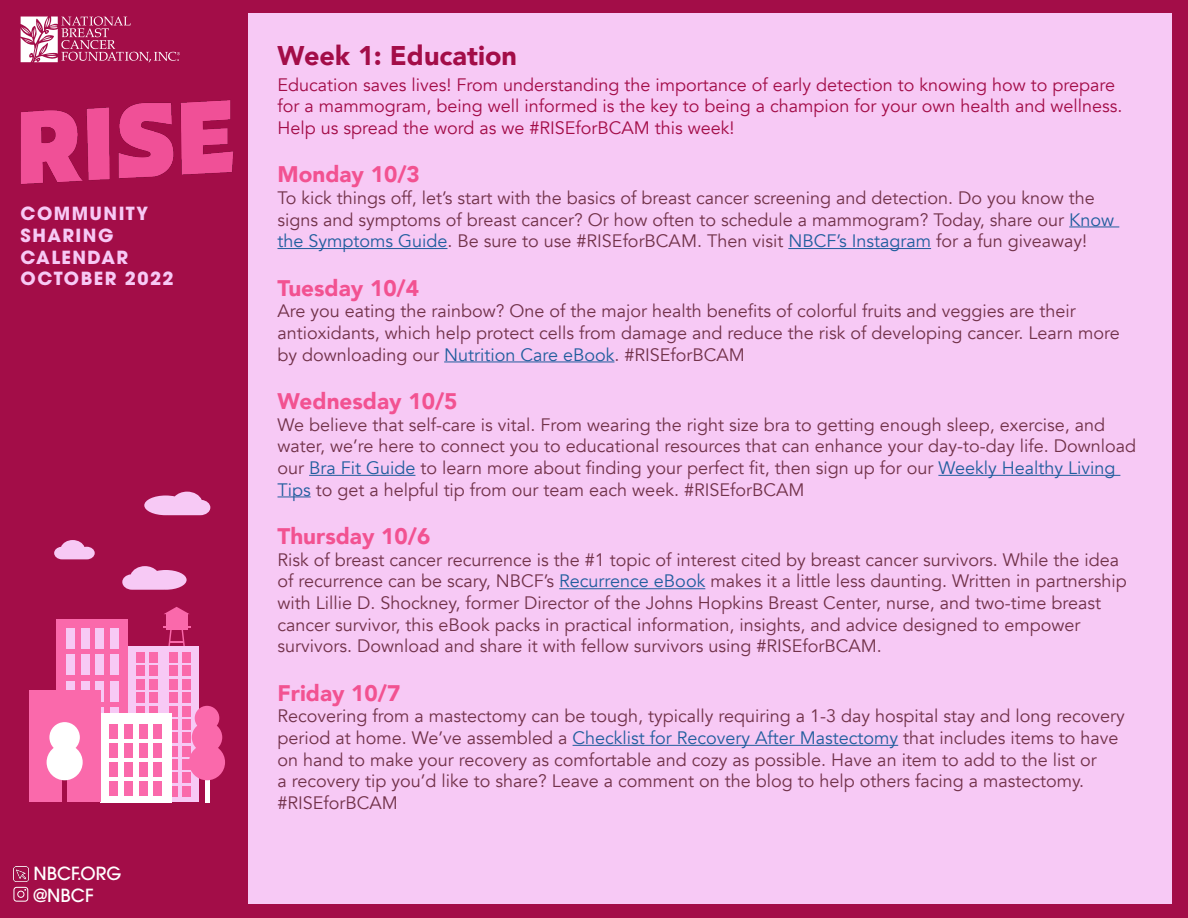
<style>
.page{position:relative;width:1188px;height:918px;background:#a30d48}
.page>*{position:absolute;margin:0;border:0;box-sizing:border-box;transform-origin:0 0}
.t1{font:900 27px "Avenir";color:#a30d48}
.t2{font:900 22.5px "Avenir";color:#f25291}
.t3{font:18px/21.6px "Avenir";color:#72324a}
.t4{font:18px/21.6px "Avenir";color:#a30d48}
.t5{font:700 18px/21.6px "ITC Avant Garde Pro";letter-spacing:.08em;color:#f7c9f5}
.t6{font:500 18px/21.6px "ITC Avant Garde Pro";color:#fff}
.s1{color:#215e9e}
</style>
<div class="page">
<div style="left:248px;top:13px;width:924px;height:891px;background:#f7c9f5"></div>
<hr style="left:1069px;top:226px;width:50px;height:1px;background:#215e9e">
<hr style="left:278px;top:248px;width:170px;height:1px;background:#215e9e">
<hr style="left:788px;top:248px;width:143px;height:1px;background:#215e9e">
<hr style="left:444px;top:361px;width:170px;height:1px;background:#215e9e">
<hr style="left:309px;top:475px;width:106px;height:1px;background:#215e9e">
<hr style="left:938px;top:475px;width:182px;height:1px;background:#215e9e">
<hr style="left:278px;top:496px;width:33px;height:1px;background:#215e9e">
<hr style="left:559px;top:588px;width:146px;height:1px;background:#215e9e">
<hr style="left:573px;top:745px;width:325px;height:1px;background:#215e9e">
<img style="left:21px;top:100px;width:212px;height:85px">
<svg style="left:21px;top:17px;width:159px;height:45px"></svg>
<svg style="left:144px;top:492px;width:66px;height:23px"></svg>
<svg style="left:122px;top:566px;width:65px;height:24px"></svg>
<svg style="left:54px;top:540px;width:41px;height:19px"></svg>
<div style="left:166px;top:613px;width:21px;height:17px;background:#fa69ab"></div>
<svg style="left:164px;top:607px;width:25px;height:7px"></svg>
<svg style="left:163px;top:626px;width:28px;height:21px"></svg>
<div style="left:128px;top:647px;width:71px;height:155px;background:#f7c9f5"></div>
<div style="left:136px;top:692px;width:8px;height:11px;background:#fa69ab"></div>
<div style="left:136px;top:706px;width:8px;height:10px;background:#fa69ab"></div>
<div style="left:136px;top:652px;width:8px;height:11px;background:#fa69ab"></div>
<div style="left:136px;top:666px;width:8px;height:10px;background:#fa69ab"></div>
<div style="left:136px;top:679px;width:8px;height:10px;background:#fa69ab"></div>
<div style="left:149px;top:692px;width:8px;height:11px;background:#fa69ab"></div>
<div style="left:149px;top:706px;width:8px;height:10px;background:#fa69ab"></div>
<div style="left:149px;top:652px;width:8px;height:11px;background:#fa69ab"></div>
<div style="left:149px;top:666px;width:8px;height:10px;background:#fa69ab"></div>
<div style="left:149px;top:679px;width:8px;height:10px;background:#fa69ab"></div>
<div style="left:170px;top:692px;width:8px;height:11px;background:#fa69ab"></div>
<div style="left:170px;top:706px;width:8px;height:10px;background:#fa69ab"></div>
<div style="left:170px;top:719px;width:8px;height:11px;background:#fa69ab"></div>
<div style="left:170px;top:733px;width:8px;height:10px;background:#fa69ab"></div>
<div style="left:170px;top:652px;width:8px;height:11px;background:#fa69ab"></div>
<div style="left:170px;top:666px;width:8px;height:10px;background:#fa69ab"></div>
<div style="left:170px;top:679px;width:8px;height:10px;background:#fa69ab"></div>
<div style="left:170px;top:746px;width:8px;height:10px;background:#fa69ab"></div>
<div style="left:170px;top:759px;width:8px;height:11px;background:#fa69ab"></div>
<div style="left:170px;top:773px;width:8px;height:10px;background:#fa69ab"></div>
<div style="left:170px;top:786px;width:8px;height:11px;background:#fa69ab"></div>
<div style="left:182px;top:692px;width:9px;height:11px;background:#fa69ab"></div>
<div style="left:182px;top:706px;width:9px;height:10px;background:#fa69ab"></div>
<div style="left:182px;top:719px;width:9px;height:11px;background:#fa69ab"></div>
<div style="left:182px;top:733px;width:9px;height:10px;background:#fa69ab"></div>
<div style="left:182px;top:652px;width:9px;height:11px;background:#fa69ab"></div>
<div style="left:182px;top:666px;width:9px;height:10px;background:#fa69ab"></div>
<div style="left:182px;top:679px;width:9px;height:10px;background:#fa69ab"></div>
<div style="left:182px;top:746px;width:9px;height:10px;background:#fa69ab"></div>
<div style="left:182px;top:759px;width:9px;height:11px;background:#fa69ab"></div>
<div style="left:182px;top:773px;width:9px;height:10px;background:#fa69ab"></div>
<div style="left:182px;top:786px;width:9px;height:11px;background:#fa69ab"></div>
<div style="left:57px;top:619px;width:71px;height:167px;background:#fa69ab"></div>
<hr style="left:205px;top:746px;width:4px;height:56px;background:#fff">
<div style="left:189px;top:744px;width:36px;height:36px;background:#fa69ab;border-radius:50%"></div>
<div style="left:192px;top:722px;width:30px;height:31px;background:#fa69ab;border-radius:50%"></div>
<div style="left:195px;top:706px;width:24px;height:24px;background:#fa69ab;border-radius:50%"></div>
<div style="left:66px;top:629px;width:9px;height:20px;background:#f7c9f5"></div>
<div style="left:66px;top:655px;width:9px;height:20px;background:#f7c9f5"></div>
<div style="left:66px;top:681px;width:9px;height:20px;background:#f7c9f5"></div>
<div style="left:81px;top:629px;width:8px;height:20px;background:#f7c9f5"></div>
<div style="left:81px;top:655px;width:8px;height:20px;background:#f7c9f5"></div>
<div style="left:81px;top:681px;width:8px;height:20px;background:#f7c9f5"></div>
<div style="left:96px;top:629px;width:8px;height:20px;background:#f7c9f5"></div>
<div style="left:96px;top:655px;width:8px;height:20px;background:#f7c9f5"></div>
<div style="left:96px;top:681px;width:8px;height:20px;background:#f7c9f5"></div>
<svg style="left:101px;top:707px;width:3px;height:6px"></svg>
<div style="left:110px;top:629px;width:9px;height:20px;background:#f7c9f5"></div>
<div style="left:110px;top:655px;width:9px;height:20px;background:#f7c9f5"></div>
<div style="left:110px;top:681px;width:9px;height:20px;background:#f7c9f5"></div>
<div style="left:110px;top:707px;width:9px;height:20px;background:#f7c9f5"></div>
<div style="left:100px;top:713px;width:72px;height:89px;background:#fff"></div>
<div style="left:110px;top:724px;width:8px;height:15px;background:#fa69ab"></div>
<div style="left:110px;top:743px;width:8px;height:15px;background:#fa69ab"></div>
<div style="left:110px;top:762px;width:8px;height:15px;background:#fa69ab"></div>
<div style="left:110px;top:781px;width:8px;height:15px;background:#fa69ab"></div>
<div style="left:124px;top:724px;width:9px;height:15px;background:#fa69ab"></div>
<div style="left:124px;top:743px;width:9px;height:15px;background:#fa69ab"></div>
<div style="left:124px;top:762px;width:9px;height:15px;background:#fa69ab"></div>
<div style="left:124px;top:781px;width:9px;height:15px;background:#fa69ab"></div>
<div style="left:139px;top:724px;width:8px;height:15px;background:#fa69ab"></div>
<div style="left:139px;top:743px;width:8px;height:15px;background:#fa69ab"></div>
<div style="left:139px;top:762px;width:8px;height:15px;background:#fa69ab"></div>
<div style="left:139px;top:781px;width:8px;height:15px;background:#fa69ab"></div>
<div style="left:154px;top:724px;width:8px;height:15px;background:#fa69ab"></div>
<div style="left:154px;top:743px;width:8px;height:15px;background:#fa69ab"></div>
<div style="left:154px;top:762px;width:8px;height:15px;background:#fa69ab"></div>
<div style="left:154px;top:781px;width:8px;height:15px;background:#fa69ab"></div>
<div style="left:29px;top:690px;width:71px;height:112px;background:#fa69ab"></div>
<hr style="left:63px;top:746px;width:4px;height:56px;background:#a30d47">
<div style="left:47px;top:744px;width:36px;height:36px;background:#fff;border-radius:50%"></div>
<div style="left:49px;top:722px;width:31px;height:31px;background:#fff;border-radius:50%"></div>
<img style="left:14px;top:867px;width:14px;height:15px">
<div style="left:14px;top:887px;width:14px;height:15px;border:1px solid #fff;border-radius:3px"></div>
<div style="left:17px;top:891px;width:7px;height:7px;border:1px solid #fff;border-radius:50%"></div>
<p class="t5" style="left:21px;top:203px;width:155px">COMMUNITY<br>SHARING<br>CALENDAR<br>OCTOBER 2022</p>
<p class="t6" style="left:33px;top:863px;width:89px">NBCF.ORG @NBCF</p>
<h1 class="t1" style="left:278px;top:32px;width:241px">Week 1: Education</h1>
<p class="t4" style="left:278px;top:74px;width:847px">Education saves lives! From understanding the importance of early detection to knowing how to prepare for a mammogram, being well informed is the key to being a champion for your own health and wellness.<br>Help us spread the word as we #RISEforBCAM this week!</p>
<p class="t2" style="left:278px;top:155px;width:144px">Monday 10/3</p>
<p class="t3" style="left:278px;top:187px;width:838px">To kick things off, let’s start with the basics of breast cancer screening and detection. Do you know the signs and symptoms of breast cancer? Or how often to schedule a mammogram? Today, share our <span class="s1">Know the Symptoms Guide</span>. Be sure to use #RISEforBCAM. Then visit <span class="s1">NBCF’s Instagram</span> for a fun giveaway!</p>
<p class="t2" style="left:278px;top:269px;width:143px">Tuesday 10/4</p>
<p class="t3" style="left:278px;top:301px;width:844px">Are you eating the rainbow? One of the major health benefits of colorful fruits and veggies are their antioxidants, which help protect cells from damage and reduce the risk of developing cancer. Learn more by downloading our <span class="s1">Nutrition Care eBook</span>. #RISEforBCAM</p>
<p class="t2" style="left:278px;top:382px;width:181px">Wednesday 10/5</p>
<p class="t3" style="left:278px;top:414px;width:860px">We believe that self-care is vital. From wearing the right size bra to getting enough sleep, exercise, and water, we’re here to connect you to educational resources that can enhance your day-to-day life. Download our <span class="s1">Bra Fit Guide</span> to learn more about finding your perfect fit, then sign up for our <span class="s1">Weekly Healthy Living Tips</span> to get a helpful tip from our team each week. #RISEforBCAM</p>
<p class="t2" style="left:278px;top:517px;width:154px">Thursday 10/6</p>
<p class="t3" style="left:278px;top:549px;width:851px">Risk of breast cancer recurrence is the #1 topic of interest cited by breast cancer survivors. While the idea of recurrence can be scary, NBCF’s <span class="s1">Recurrence eBook</span> makes it a little less daunting. Written in partnership with Lillie D. Shockney, former Director of the Johns Hopkins Breast Center, nurse, and two-time breast cancer survivor, this eBook packs in practical information, insights, and advice designed to empower survivors. Download and share it with fellow survivors using #RISEforBCAM.</p>
<p class="t2" style="left:278px;top:674px;width:124px">Friday 10/7</p>
<p class="t3" style="left:278px;top:706px;width:849px">Recovering from a mastectomy can be tough, typically requiring a 1-3 day hospital stay and long recovery period at home. We’ve assembled a <span class="s1">Checklist for Recovery After Mastectomy</span> that includes items to have on hand to make your recovery as comfortable and cozy as possible. Have an item to add to the list or<br>a recovery tip you’d like to share? Leave a comment on the blog to help others facing a mastectomy. #RISEforBCAM</p>
</div>
